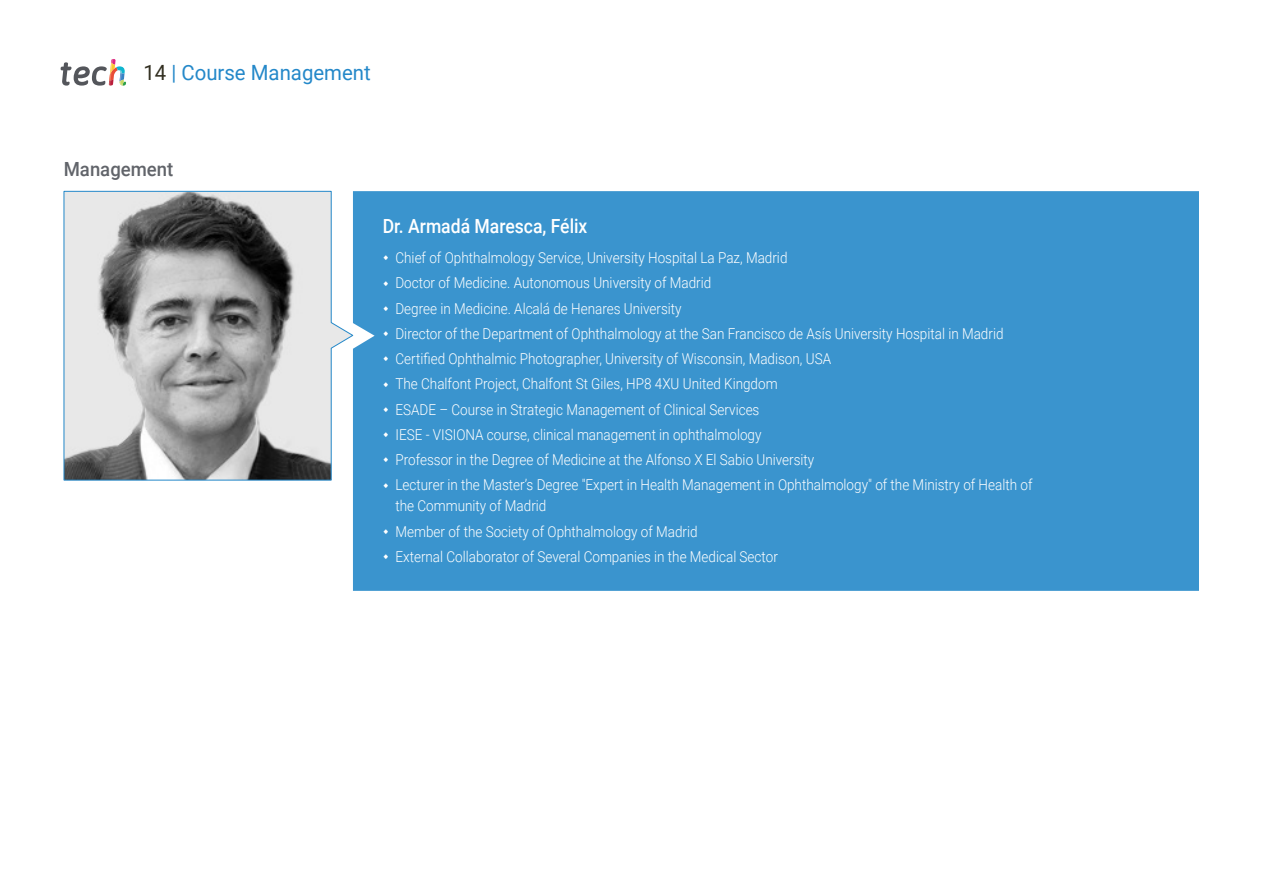
<style>
.page{position:relative;width:1263px;height:893px;background:#fff}
.page>*{position:absolute;margin:0;border:0;box-sizing:border-box;transform-origin:0 0}
.t1{font:21px "Roboto";color:#2488c9}
.t2{font:500 19.5px "Roboto";color:#fff;scale:.9 1}
.t3{font:500 19.5px "Roboto";color:#61646a;scale:.95 1}
.t4{font:300 15px/25.2px "Roboto";color:#fff;scale:.9 1}
.s1{color:#312e20}
</style>
<div class="page">
<svg style="left:61px;top:59px;width:65px;height:27px"></svg>
<div style="left:353px;top:191px;width:846px;height:400px;background:#3a94ce"></div>
<svg style="left:64px;top:191px;width:289px;height:289px;background:#aeafaf"></svg>
<svg style="left:384px;top:255px;width:4px;height:5px"></svg>
<svg style="left:384px;top:281px;width:4px;height:5px"></svg>
<svg style="left:384px;top:306px;width:4px;height:5px"></svg>
<svg style="left:384px;top:331px;width:4px;height:5px"></svg>
<svg style="left:384px;top:356px;width:4px;height:5px"></svg>
<svg style="left:384px;top:382px;width:4px;height:5px"></svg>
<svg style="left:384px;top:407px;width:4px;height:5px"></svg>
<svg style="left:384px;top:432px;width:4px;height:5px"></svg>
<svg style="left:384px;top:457px;width:4px;height:5px"></svg>
<svg style="left:384px;top:483px;width:4px;height:5px"></svg>
<svg style="left:384px;top:529px;width:4px;height:5px"></svg>
<svg style="left:384px;top:554px;width:4px;height:5px"></svg>
<h1 class="t1" style="left:144px;top:57px;width:229px"><span class="s1">14</span> | Course Management</h1>
<h2 class="t3" style="left:64px;top:156px;width:117px">Management</h2>
<h2 class="t2" style="left:383px;top:212px;width:229px">Dr. Armadá Maresca, Félix</h2>
<p class="t4" style="left:395px;top:244px;width:709px">Chief of Ophthalmology Service, University Hospital La Paz, Madrid<br>Doctor of Medicine. Autonomous University of Madrid<br>Degree in Medicine. Alcalá de Henares University<br>Director of the Department of Ophthalmology at the San Francisco de Asís University Hospital in Madrid Certified Ophthalmic Photographer, University of Wisconsin, Madison, USA<br>The Chalfont Project, Chalfont St Giles, HP8 4XU United Kingdom<br>ESADE – Course in Strategic Management of Clinical Services<br>IESE - VISIONA course, clinical management in ophthalmology<br>Professor in the Degree of Medicine at the Alfonso X El Sabio University<br>Lecturer in the Master’s Degree "Expert in Health Management in Ophthalmology" of the Ministry of Health of</p>
<p class="t4" style="left:395px;top:493px;width:426px">the Community of Madrid<br>Member of the Society of Ophthalmology of Madrid<br>External Collaborator of Several Companies in the Medical Sector</p>
</div>
